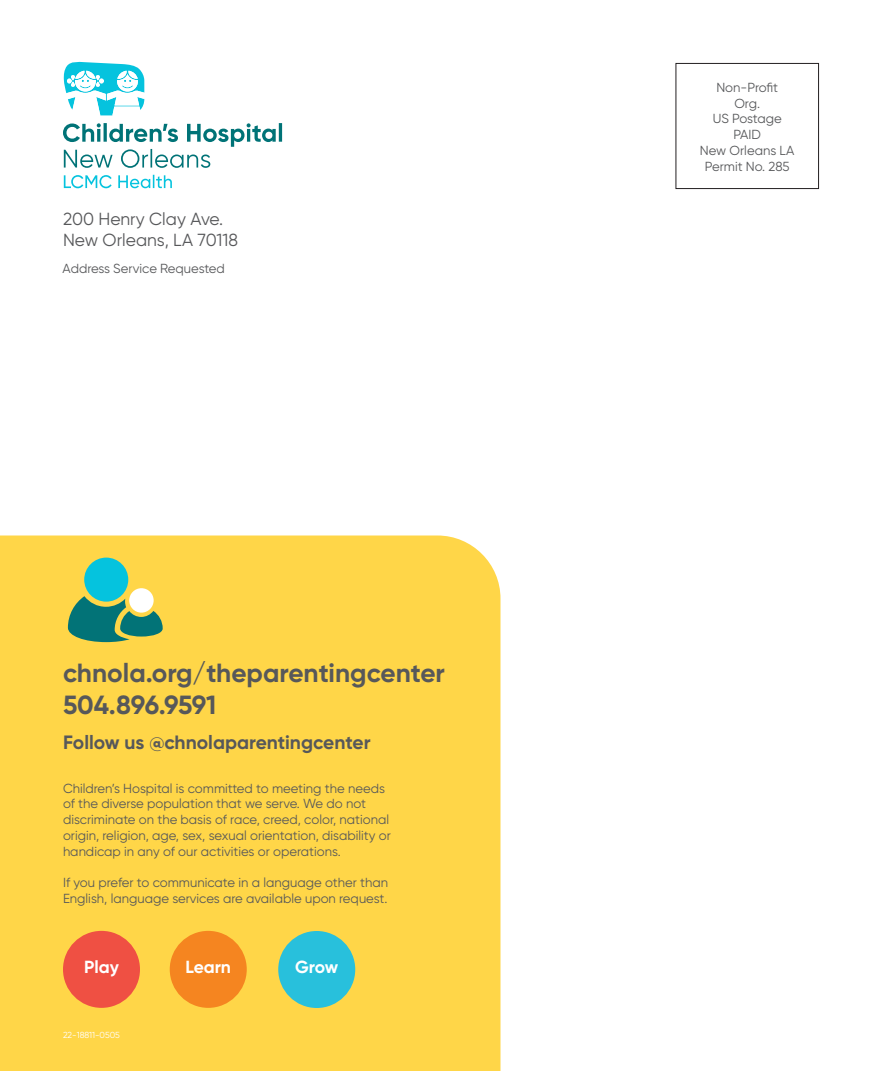
<style>
.page{position:relative;width:882px;height:1071px;background:#fff}
.page>*{position:absolute;margin:0;border:0;box-sizing:border-box;transform-origin:0 0}
._15_18_copy_-_bold{font:700 26.25px "Gilroy";color:#57585a}
._10_12_body_copy_-_r{font:700 19.25px "Gilroy";color:#57585a}
._10_12_body_copy_-_r-2{font:17.5px "Gilroy";color:#57585a}
._10_12_body_copy_-_r-3{font:700 17.5px "Gilroy";color:#fff}
._7_5_9_legal_-_regul{font:13.12px/15.8px "Gilroy";color:#57585a}
._10_12_body_copy_-_r-4{font:8.75px "Gilroy";color:#fff}
</style>
<div class="page">
<div style="left:0;top:536px;width:500px;height:535px;background:#ffd648"></div>
<div style="left:676px;top:63px;width:143px;height:126px;border:1px solid #231f20"></div>
<div style="left:84px;top:558px;width:44px;height:44px;background:#05c3de;border-radius:50%"></div>
<svg style="left:68px;top:596px;width:95px;height:46px;background:#51946b"></svg>
<div style="left:129px;top:588px;width:25px;height:25px;background:#fff;border-radius:50%"></div>
<svg style="left:64px;top:175px;width:108px;height:13px"></svg>
<svg style="left:63px;top:123px;width:219px;height:45px"></svg>
<svg style="left:64px;top:62px;width:80px;height:54px"></svg>
<div style="left:63px;top:931px;width:77px;height:77px;background:#ef5043;border-radius:50%"></div>
<div style="left:170px;top:931px;width:77px;height:77px;background:#f58520;border-radius:50%"></div>
<div style="left:278px;top:931px;width:77px;height:77px;background:#28c0dc;border-radius:50%"></div>
<p class="_10_12_body_copy_-_r-2" style="left:63px;top:208px;width:162px">200 Henry Clay Ave.</p>
<p class="_10_12_body_copy_-_r-2" style="left:63px;top:229px;width:176px">New Orleans, LA 70118</p>
<p class="_7_5_9_legal_-_regul" style="left:63px;top:260px;width:164px">Address Service Requested</p>
<p class="_15_18_copy_-_bold" style="left:63px;top:657px;width:383px">chnola.org/theparentingcenter</p>
<p class="_15_18_copy_-_bold" style="left:63px;top:688px;width:155px">504.896.9591</p>
<p class="_10_12_body_copy_-_r" style="left:63px;top:730px;width:309px">Follow us @chnolaparentingcenter</p>
<p class="_7_5_9_legal_-_regul" style="left:63px;top:780px;width:329px">Children’s Hospital is committed to meeting the needs of the diverse population that we serve. We do not discriminate on the basis of race, creed, color, national origin, religion, age, sex, sexual orientation, disability or handicap in any of our activities or operations.</p>
<p class="_7_5_9_legal_-_regul" style="left:63px;top:875px;width:327px">If you prefer to communicate in a language other than<br>English, language services are available upon request.</p>
<p class="_10_12_body_copy_-_r-3" style="left:84px;top:956px;width:36px">Play</p>
<p class="_10_12_body_copy_-_r-3" style="left:185px;top:956px;width:47px">Learn</p>
<p class="_10_12_body_copy_-_r-3" style="left:295px;top:956px;width:45px">Grow</p>
<p class="_10_12_body_copy_-_r-4" style="left:63px;top:1029px;width:59px">22-18811-0505</p>
<p class="_7_5_9_legal_-_regul" style="left:716px;top:79px;width:63px">Non-Profit</p>
<p class="_7_5_9_legal_-_regul" style="left:734px;top:95px;width:27px">Org.</p>
<p class="_7_5_9_legal_-_regul" style="left:713px;top:111px;width:71px">US Postage</p>
<p class="_7_5_9_legal_-_regul" style="left:733px;top:127px;width:29px">PAID</p>
<p class="_7_5_9_legal_-_regul" style="left:700px;top:142px;width:96px">New Orleans LA</p>
<p class="_7_5_9_legal_-_regul" style="left:705px;top:158px;width:86px">Permit No. 285</p>
</div>
